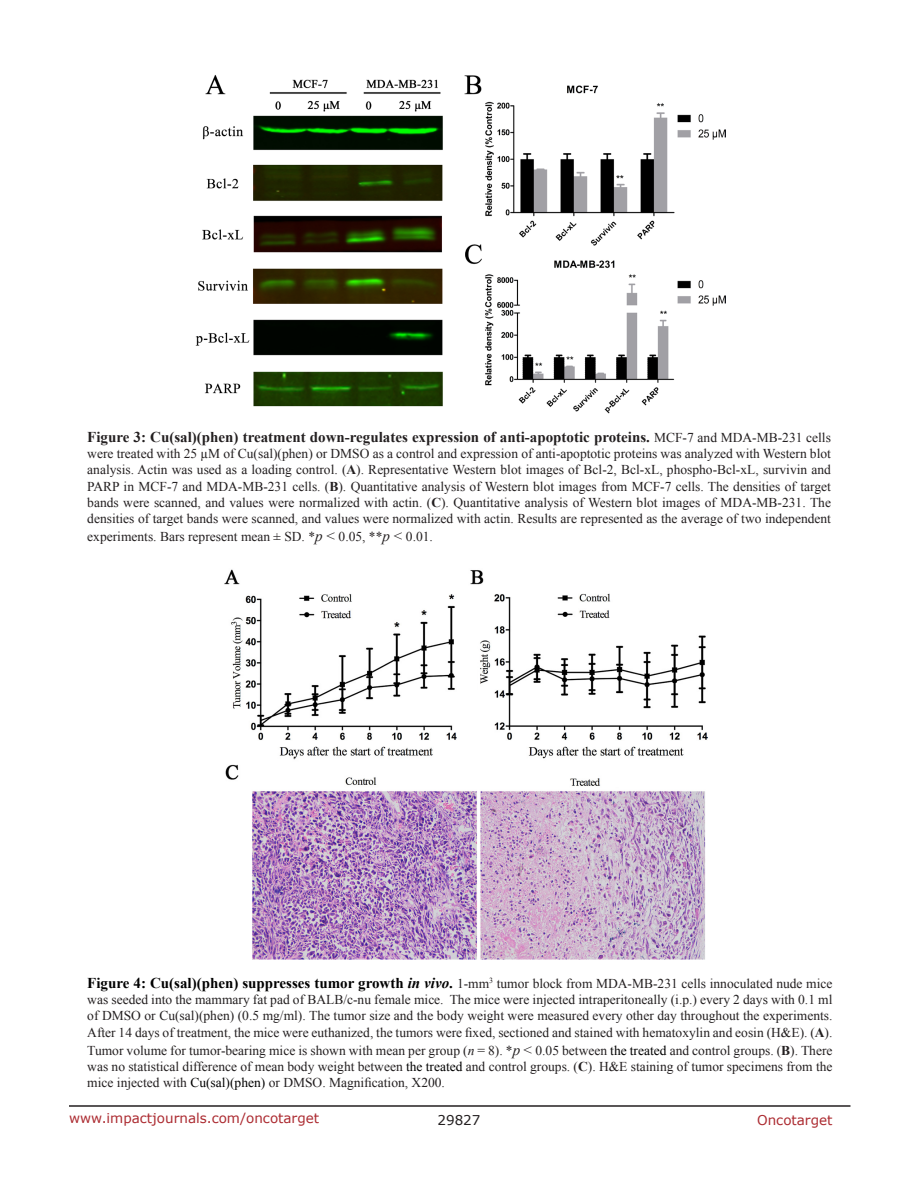
<style>
.page{position:relative;width:918px;height:1188px;background:#fff}
.page>*{position:absolute;margin:0;border:0;box-sizing:border-box;transform-origin:0 0}
.FigureText{font:700 15px "Times New Roman";color:#231f20}
.FigureText-2{font:13.5px/16.2px "Times New Roman";color:#231f20;text-align:justify}
.t1{font:13.5px "Verdana";color:#ac2b31}
.t2{font:13.5px "Verdana";color:#231f20}
.s1{font-weight:400;font-size:13.5px}
.s2{font-weight:700}
.s3{font-style:italic;font-size:15px}
.s4{font-size:15px}
.s5{font-weight:700;font-size:15px;color:#000}
.s6{font-weight:700;font-style:italic;font-size:15px;color:#000}
.s7{font-style:italic}
.s8{color:#000}
</style>
<div class="page">
<hr style="left:69px;top:1105px;width:781px;height:2px;background:#231f20">
<img style="left:196px;top:75px;width:530px;height:339px">
<img style="left:224px;top:569px;width:483px;height:391px">
<p class="FigureText" style="left:87px;top:427px;width:745px">Figure 3: Cu(sal)(phen) treatment down-regulates expression of anti-apoptotic proteins. <span class="s1">MCF-7 and MDA-MB-231 cells</span></p>
<p class="FigureText-2" style="left:87px;top:445px;width:745px">were treated with 25 µM of Cu(sal)(phen) or DMSO as a control and expression of anti-apoptotic proteins was analyzed with Western blot analysis. Actin was used as a loading control. (<span class="s2">A</span>). Representative Western blot images of Bcl-2, Bcl-xL, phospho-Bcl-xL, survivin and PARP in MCF-7 and MDA-MB-231 cells. (<span class="s2">B</span>). Quantitative analysis of Western blot images from MCF-7 cells. The densities of target bands were scanned, and values were normalized with actin. (<span class="s2">C</span>). Quantitative analysis of Western blot images of MDA-MB-231. The densities of target bands were scanned, and values were normalized with actin. Results are represented as the average of two independent</p>
<p class="FigureText-2" style="left:87px;top:528px;width:347px">experiments. Bars represent mean ± SD. *<span class="s3">p</span> <span class="s4">&lt;</span> 0.05, **<span class="s3">p</span> <span class="s4">&lt;</span> 0.01.</p>
<p class="FigureText-2" style="left:87px;top:975px;width:747px"><span class="s5">Figure 4: Cu(sal)(phen) suppresses tumor growth</span> <span class="s6">in vivo</span><span class="s5">.</span> 1-mm<sup>3</sup> tumor block from MDA-MB-231 cells innoculated nude mice was seeded into the mammary fat pad of BALB/c-nu female mice. The mice were injected intraperitoneally (i.p.) every 2 days with 0.1 ml of DMSO or Cu(sal)(phen) (0.5 mg/ml). The tumor size and the body weight were measured every other day throughout the experiments.<br>After 14 days of treatment, the mice were euthanized, the tumors were fixed, sectioned and stained with hematoxylin and eosin (H&amp;E). (<span class="s2">A</span>).</p>
<p class="FigureText-2" style="left:87px;top:1042px;width:747px">Tumor volume for tumor-bearing mice is shown with mean per group (<span class="s7">n</span> = 8). *<span class="s3">p</span> <span class="s4">&lt;</span> 0.05 between <span class="s8">the treated</span> and control groups. (<span class="s2">B</span>). There was no statistical difference of mean body weight between <span class="s8">the treated</span> and control groups. (<span class="s2">C</span>). H&amp;E staining of tumor specimens from the mice injected with <span class="s8">Cu(sal)(phen)</span> or DMSO. Magnification, X200.</p>
<p class="t1" style="left:69px;top:1109px;width:252px">www.impactjournals.com/oncotarget</p>
<p class="t2" style="left:438px;top:1111px;width:44px">29827</p>
<p class="t1" style="left:757px;top:1111px;width:77px">Oncotarget</p>
</div>
